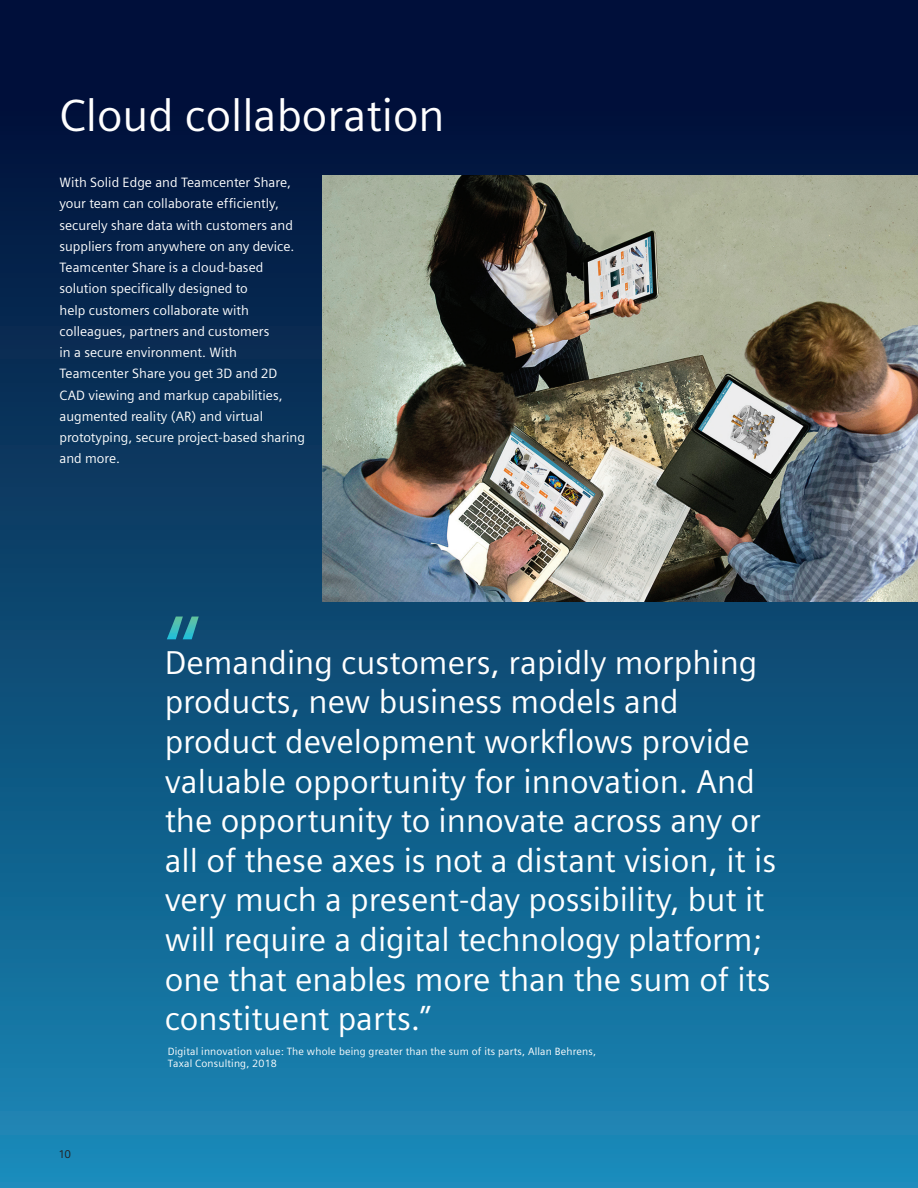
<style>
.page{position:relative;width:918px;height:1188px;background:#fff}
.page>*{position:absolute;margin:0;border:0;box-sizing:border-box;transform-origin:0 0}
.Headline_22pt_120___Color_Black{font:45px "Siemens Sans";color:#fff}
.Subhead_Intro_Index_22pt_120{font:33px/39.6px "Siemens Sans";color:#fff}
.Copy_9pt_5mm{font:13.5px/21.3px "Siemens Sans";color:#fff}
.t1{font:11.25px "Siemens Sans";color:#231f20}
.Quotation_Credit_7pt_white{font:10.5px/12px "Siemens Sans Global";letter-spacing:.015em;color:#fff}
</style>
<div class="page">
<div style="left:0;top:0;width:918px;height:1188px;background:linear-gradient(to bottom,#00052d,#1a88b5)"></div>
<img style="left:322px;top:176px;width:595px;height:426px">
<svg style="left:167px;top:617px;width:32px;height:22px"></svg>
<hr style="left:917px;top:0;width:1px;height:687px;background:#e5edf1">
<p class="Headline_22pt_120___Color_Black" style="left:60px;top:90px;width:387px">Cloud collaboration</p>
<p class="Copy_9pt_5mm" style="left:60px;top:172px;width:247px">With Solid Edge and Teamcenter Share, your team can collaborate efficiently, securely share data with customers and suppliers from anywhere on any device.<br>Teamcenter Share is a cloud-based solution specifically designed to<br>help customers collaborate with colleagues, partners and customers<br>in a secure environment. With Teamcenter Share you get 3D and 2D CAD viewing and markup capabilities, augmented reality (AR) and virtual prototyping, secure project-based sharing and more.</p>
<p class="t1" style="left:60px;top:1148px;width:13px">10</p>
<p class="Subhead_Intro_Index_22pt_120" style="left:165px;top:643px;width:613px">Demanding customers, rapidly morphing products, new business models and product development workflows provide valuable opportunity for innovation. And the opportunity to innovate across any or all of these axes is not a distant vision, it is very much a present-day possibility, but it will require a digital technology platform; one that enables more than the sum of its constituent parts.”</p>
<p class="Quotation_Credit_7pt_white" style="left:168px;top:1045px;width:430px">Digital innovation value: The whole being greater than the sum of its parts, Allan Behrens,<br>Taxal Consulting, 2018</p>
</div>
